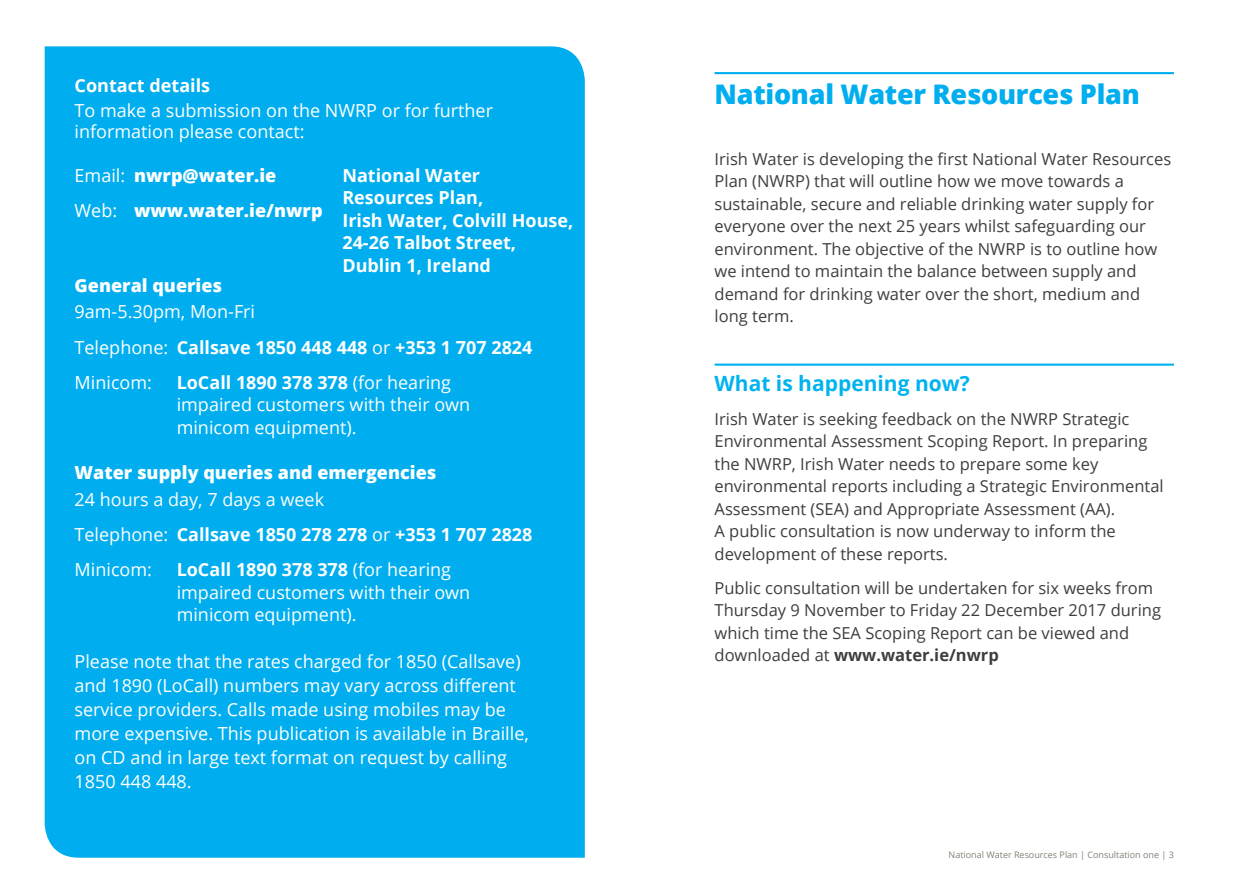
<style>
.page{position:relative;width:1259px;height:893px;background:#fff}
.page>*{position:absolute;margin:0;border:0;box-sizing:border-box;transform-origin:0 0}
.Ruled_Section_Header{font:800 27px "Open Sans";letter-spacing:-.01em;color:#00aeef}
.sub_head{font:700 21px "Open Sans";color:#00b3ef}
.Standard_Body{font:18px/24px "Open Sans";color:#fff}
.Standard_Body-2{font:700 18px/22.5px "Open Sans";color:#fff}
.Standard_Body-3{font:800 18px "Open Sans";color:#fff}
.Standard_Body-4{font:16.5px/22.5px "Open Sans";color:#3e3e3f}
.t1{font:9px "Open Sans";color:#828278}
.s1{font-weight:400}
.s2{font-weight:700}
</style>
<div class="page">
<hr style="left:714px;top:72px;width:460px;height:2px;background:#00aeef">
<hr style="left:714px;top:364px;width:460px;height:2px;background:#00b3ef">
<div style="left:45px;top:46px;width:540px;height:812px;background:#00aeef"></div>
<p class="Standard_Body-2" style="left:75px;top:74px;width:137px">Contact details</p>
<p class="Standard_Body" style="left:75px;top:100px;width:420px;line-height:21px">To make a submission on the NWRP or for further information please contact:</p>
<p class="Standard_Body-3" style="left:75px;top:162px;width:203px"><span class="s1">Email:</span> nwrp@water.ie</p>
<p class="Standard_Body-3" style="left:75px;top:197px;width:249px"><span class="s1">Web:</span> www.water.ie/nwrp</p>
<p class="Standard_Body-2" style="left:342px;top:164px;width:232px">National Water<br>Resources Plan,<br>Irish Water, Colvill House,<br>24-26 Talbot Street,<br>Dublin 1, Ireland</p>
<p class="Standard_Body-3" style="left:75px;top:271px;width:149px">General queries</p>
<p class="Standard_Body" style="left:75px;top:299px;width:182px">9am-5.30pm, Mon-Fri</p>
<p class="Standard_Body-2" style="left:75px;top:335px;width:459px"><span class="s1">Telephone:</span> Callsave 1850 448 448 <span class="s1">or</span> +353 1 707 2824</p>
<p class="Standard_Body" style="left:75px;top:370px;width:79px">Minicom:</p>
<p class="Standard_Body" style="left:177px;top:371px;width:295px;line-height:22.5px"><span class="s2">LoCall 1890 378 378</span> (for hearing impaired customers with their own minicom equipment).</p>
<p class="Standard_Body-3" style="left:75px;top:459px;width:363px">Water supply queries and emergencies</p>
<p class="Standard_Body" style="left:75px;top:487px;width:251px">24 hours a day, 7 days a week</p>
<p class="Standard_Body-2" style="left:75px;top:523px;width:459px"><span class="s1">Telephone:</span> Callsave 1850 278 278 <span class="s1">or</span> +353 1 707 2828</p>
<p class="Standard_Body" style="left:75px;top:557px;width:79px">Minicom:</p>
<p class="Standard_Body" style="left:177px;top:558px;width:295px;line-height:22.5px"><span class="s2">LoCall 1890 378 378</span> (for hearing impaired customers with their own minicom equipment).</p>
<p class="Standard_Body" style="left:75px;top:649px;width:456px">Please note that the rates charged for 1850 (Callsave) and 1890 (LoCall) numbers may vary across different service providers. Calls made using mobiles may be more expensive. This publication is available in Braille, on CD and in large text format on request by calling 1850 448 448.</p>
<p class="Ruled_Section_Header" style="left:714px;top:74px;width:427px">National Water Resources Plan</p>
<p class="Standard_Body-4" style="left:714px;top:147px;width:458px">Irish Water is developing the first National Water Resources Plan (NWRP) that will outline how we move towards a sustainable, secure and reliable drinking water supply for everyone over the next 25 years whilst safeguarding our environment. The objective of the NWRP is to outline how we intend to maintain the balance between supply and demand for drinking water over the short, medium and long term.</p>
<p class="sub_head" style="left:714px;top:369px;width:257px">What is happening now?</p>
<p class="Standard_Body-4" style="left:714px;top:407px;width:451px">Irish Water is seeking feedback on the NWRP Strategic Environmental Assessment Scoping Report. In preparing the NWRP, Irish Water needs to prepare some key environmental reports including a Strategic Environmental Assessment (SEA) and Appropriate Assessment (AA).<br>A public consultation is now underway to inform the development of these reports.</p>
<p class="Standard_Body-4" style="left:714px;top:576px;width:448px">Public consultation will be undertaken for six weeks from Thursday 9 November to Friday 22 December 2017 during which time the SEA Scoping Report can be viewed and downloaded at <span class="s2">www.water.ie/nwrp</span></p>
<p class="t1" style="left:948px;top:848px;width:227px">National Water Resources Plan | Consultation one | 3</p>
</div>
